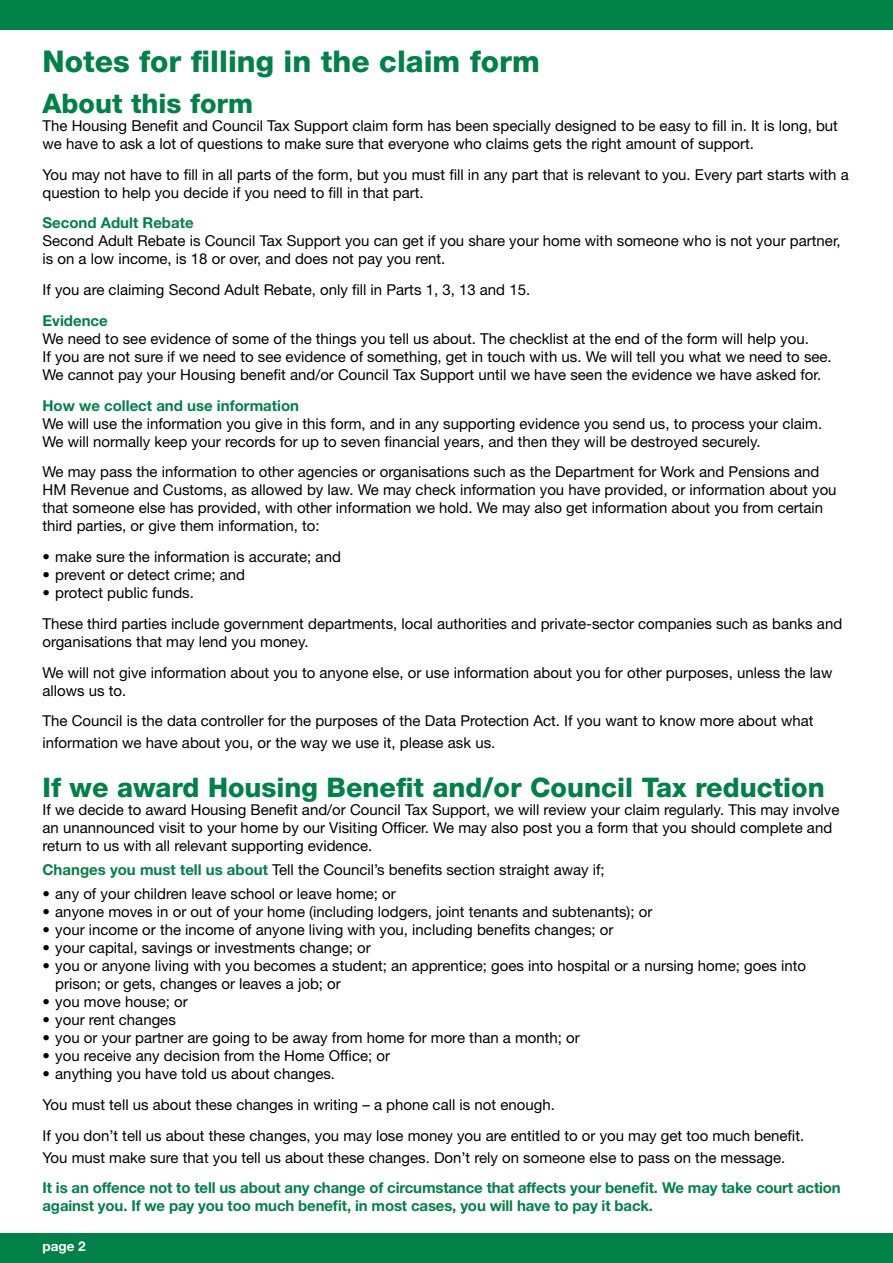
<style>
.page{position:relative;width:893px;height:1263px;background:#fff}
.page>*{position:absolute;margin:0;border:0;box-sizing:border-box;transform-origin:0 0}
.t1{font:800 30px "Helvetica Neue LT Std";color:#008148}
.t2{font:800 27px "Helvetica Neue LT Std";color:#008148}
.t3{font:15px/18px "Helvetica Neue LT Std";color:#000}
.t4{font:700 15px/18px "Helvetica Neue LT Std";letter-spacing:-.01em;color:#008148}
.t5{font:700 13.5px "Helvetica Neue LT Std";color:#fff}
.s1{font-weight:700;color:#008148}
</style>
<div class="page">
<div style="left:0;top:0;width:893px;height:30px;background:#008148"></div>
<div style="left:0;top:1233px;width:893px;height:30px;background:#008148"></div>
<h1 class="t1" style="left:43px;top:44px;width:499px">Notes for filling in the claim form</h1>
<h2 class="t2" style="left:43px;top:87px;width:212px">About this form</h2>
<p class="t3" style="left:43px;top:116px;width:797px">The Housing Benefit and Council Tax Support claim form has been specially designed to be easy to fill in. It is long, but we have to ask a lot of questions to make sure that everyone who claims gets the right amount of support.</p>
<p class="t3" style="left:43px;top:165px;width:808px">You may not have to fill in all parts of the form, but you must fill in any part that is relevant to you. Every part starts with a question to help you decide if you need to fill in that part.</p>
<p class="t4" style="left:43px;top:214px;width:153px">Second Adult Rebate</p>
<p class="t3" style="left:43px;top:232px;width:800px">Second Adult Rebate is Council Tax Support you can get if you share your home with someone who is not your partner, is on a low income, is 18 or over, and does not pay you rent.</p>
<p class="t3" style="left:43px;top:281px;width:489px">If you are claiming Second Adult Rebate, only fill in Parts 1, 3, 13 and 15.</p>
<p class="t4" style="left:43px;top:311px;width:67px">Evidence</p>
<p class="t3" style="left:43px;top:329px;width:791px">We need to see evidence of some of the things you tell us about. The checklist at the end of the form will help you.<br>If you are not sure if we need to see evidence of something, get in touch with us. We will tell you what we need to see.<br>We cannot pay your Housing benefit and/or Council Tax Support until we have seen the evidence we have asked for.</p>
<p class="t4" style="left:43px;top:396px;width:258px">How we collect and use information</p>
<p class="t3" style="left:43px;top:414px;width:781px">We will use the information you give in this form, and in any supporting evidence you send us, to process your claim.<br>We will normally keep your records for up to seven financial years, and then they will be destroyed securely.</p>
<p class="t3" style="left:43px;top:463px;width:796px">We may pass the information to other agencies or organisations such as the Department for Work and Pensions and HM Revenue and Customs, as allowed by law. We may check information you have provided, or information about you that someone else has provided, with other information we hold. We may also get information about you from certain third parties, or give them information, to:</p>
<p class="t3" style="left:43px;top:548px;width:300px">• make sure the information is accurate; and</p>
<p class="t3" style="left:43px;top:566px;width:204px">• prevent or detect crime; and</p>
<p class="t3" style="left:43px;top:577px;width:801px;line-height:30.8px">• protect public funds.<br>These third parties include government departments, local authorities and private-sector companies such as banks and</p>
<p class="t3" style="left:43px;top:626px;width:791px;line-height:30.8px">organisations that may lend you money.<br>We will not give information about you to anyone else, or use information about you for other purposes, unless the law</p>
<p class="t3" style="left:43px;top:675px;width:772px;line-height:30.8px">allows us to.<br>The Council is the data controller for the purposes of the Data Protection Act. If you want to know more about what</p>
<p class="t3" style="left:43px;top:733px;width:454px">information we have about you, or the way we use it, please ask us.</p>
<h2 class="t2" style="left:43px;top:771px;width:784px">If we award Housing Benefit and/or Council Tax reduction</h2>
<p class="t3" style="left:43px;top:800px;width:798px">If we decide to award Housing Benefit and/or Council Tax Support, we will review your claim regularly. This may involve an unannounced visit to your home by our Visiting Officer. We may also post you a form that you should complete and return to us with all relevant supporting evidence.</p>
<p class="t3" style="left:43px;top:860px;width:564px"><span class="s1">Changes you must tell us about</span> Tell the Council’s benefits section straight away if;</p>
<p class="t3" style="left:43px;top:885px;width:355px">• any of your children leave school or leave home; or</p>
<p class="t3" style="left:43px;top:903px;width:611px">• anyone moves in or out of your home (including lodgers, joint tenants and subtenants); or</p>
<p class="t3" style="left:43px;top:921px;width:572px">• your income or the income of anyone living with you, including benefits changes; or</p>
<p class="t3" style="left:43px;top:939px;width:330px">• your capital, savings or investments change; or</p>
<p class="t3" style="left:55px;top:957px;width:752px;text-indent:-13px">• you or anyone living with you becomes a student; an apprentice; goes into hospital or a nursing home; goes into prison; or gets, changes or leaves a job; or</p>
<p class="t3" style="left:43px;top:993px;width:147px">• you move house; or</p>
<p class="t3" style="left:43px;top:1011px;width:135px">• your rent changes</p>
<p class="t3" style="left:43px;top:1029px;width:539px">• you or your partner are going to be away from home for more than a month; or</p>
<p class="t3" style="left:43px;top:1047px;width:349px">• you receive any decision from the Home Office; or</p>
<p class="t3" style="left:43px;top:1058px;width:763px;line-height:30.8px">• anything you have told us about changes.<br>You must tell us about these changes in writing – a phone call is not enough.<br>If you don’t tell us about these changes, you may lose money you are entitled to or you may get too much benefit.</p>
<p class="t3" style="left:43px;top:1148px;width:744px">You must make sure that you tell us about these changes. Don’t rely on someone else to pass on the message.</p>
<p class="t4" style="left:43px;top:1179px;width:800px">It is an offence not to tell us about any change of circumstance that affects your benefit. We may take court action against you. If we pay you too much benefit, in most cases, you will have to pay it back.</p>
<p class="t5" style="left:43px;top:1238px;width:45px">page 2</p>
</div>
